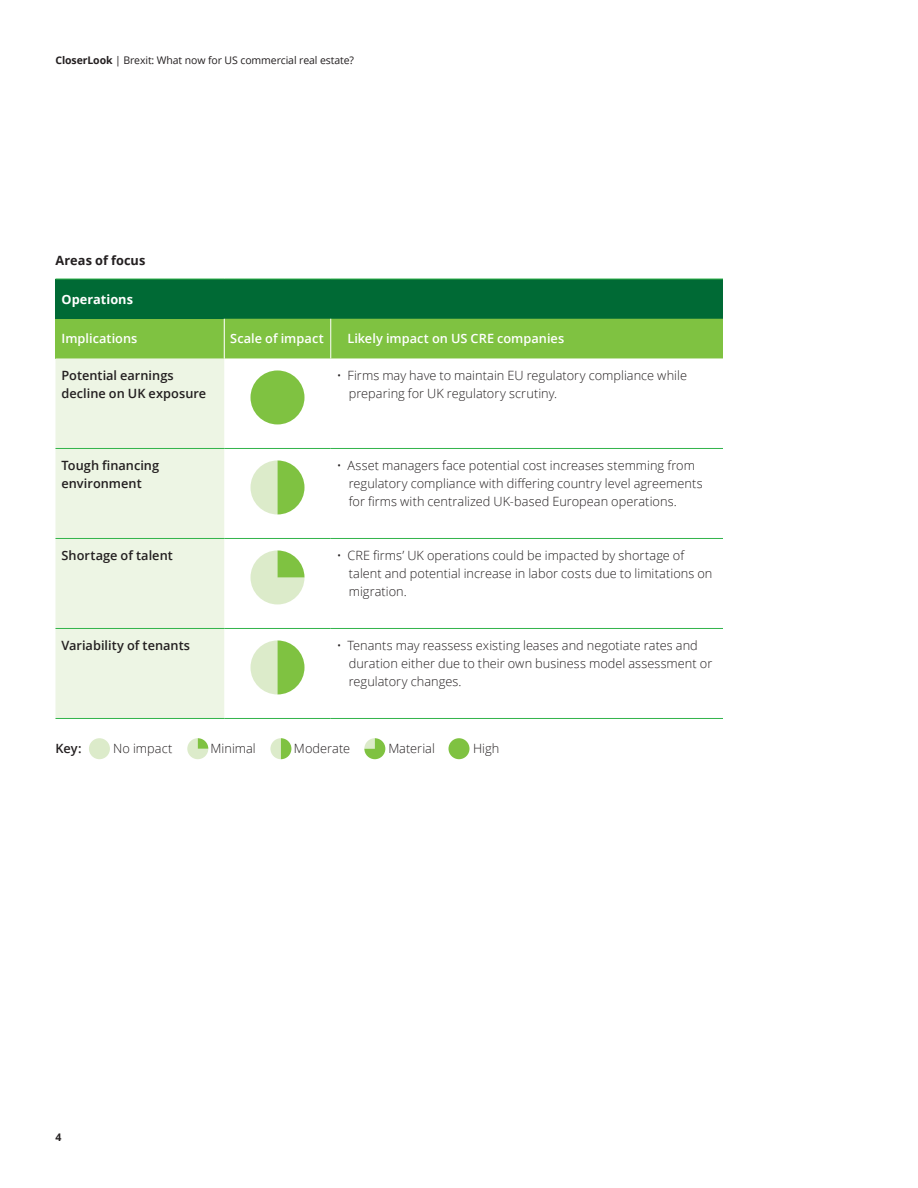
<style>
.page{position:relative;width:918px;height:1188px;background:#fff}
.page>*{position:absolute;margin:0;border:0;box-sizing:border-box;transform-origin:0 0}
.BODY_01{font:300 12.75px/18px "Open Sans";letter-spacing:.005em;color:#231f20}
.BODY_SEMI_BOLD_01{font:600 12.75px/18px "Open Sans";color:#231f20}
.BODY_01-2{font:600 12.75px "Open Sans";letter-spacing:.005em;color:#fff}
.BODY_01-3{font:700 12.75px "Open Sans";letter-spacing:.01em;color:#231f20}
.BODY_01-4{font:700 12.75px "Open Sans";color:#fff}
.BODY_01-5{font:600 12.75px "Open Sans";color:#231f20}
.t1{font:10.5px "Open Sans";letter-spacing:-.01em;color:#231f20}
.t2{font:700 10.5px "Open Sans";color:#231f20}
.s1{font-weight:700}
</style>
<div class="page">
<div style="left:56px;top:279px;width:667px;height:40px;background:#006a35"></div>
<div style="left:56px;top:319px;width:168px;height:39px;background:#7fc241"></div>
<div style="left:225px;top:319px;width:498px;height:39px;background:#7fc241"></div>
<div style="left:56px;top:358px;width:168px;height:360px;background:#edf5e4"></div>
<hr style="left:56px;top:279px;width:168px;height:1px;background:#31b44a">
<hr style="left:224px;top:279px;width:107px;height:1px;background:#31b44a">
<hr style="left:331px;top:279px;width:392px;height:1px;background:#31b44a">
<hr style="left:56px;top:448px;width:168px;height:1px;background:#31b44a">
<hr style="left:224px;top:448px;width:107px;height:1px;background:#31b44a">
<hr style="left:331px;top:448px;width:392px;height:1px;background:#31b44a">
<hr style="left:56px;top:538px;width:168px;height:1px;background:#31b44a">
<hr style="left:224px;top:538px;width:107px;height:1px;background:#31b44a">
<hr style="left:331px;top:538px;width:392px;height:1px;background:#31b44a">
<hr style="left:56px;top:628px;width:168px;height:1px;background:#31b44a">
<hr style="left:224px;top:628px;width:107px;height:1px;background:#31b44a">
<hr style="left:331px;top:628px;width:392px;height:1px;background:#31b44a">
<hr style="left:56px;top:718px;width:168px;height:1px;background:#31b44a">
<hr style="left:224px;top:718px;width:107px;height:1px;background:#31b44a">
<hr style="left:331px;top:718px;width:392px;height:1px;background:#31b44a">
<hr style="left:330px;top:319px;width:1px;height:39px;background:#fff">
<div style="left:250px;top:370px;width:54px;height:54px;background:#7fc241;border-radius:50%"></div>
<svg style="left:250px;top:460px;width:54px;height:54px"></svg>
<svg style="left:250px;top:550px;width:54px;height:54px"></svg>
<svg style="left:250px;top:640px;width:54px;height:54px"></svg>
<div style="left:89px;top:738px;width:21px;height:21px;background:#dcebca;border-radius:50%"></div>
<div style="left:448px;top:738px;width:22px;height:21px;background:#7fc241;border-radius:50%"></div>
<svg style="left:187px;top:738px;width:21px;height:21px"></svg>
<svg style="left:270px;top:738px;width:21px;height:21px"></svg>
<svg style="left:364px;top:738px;width:21px;height:21px"></svg>
<p class="t1" style="left:56px;top:53px;width:300px"><span class="s1">CloserLook</span> | Brexit: What now for US commercial real estate?</p>
<p class="BODY_01-3" style="left:56px;top:251px;width:91px">Areas of focus</p>
<p class="BODY_01-4" style="left:62px;top:290px;width:73px">Operations</p>
<p class="BODY_01-2" style="left:62px;top:330px;width:77px">Implications</p>
<p class="BODY_01-2" style="left:230px;top:330px;width:95px">Scale of impact</p>
<p class="BODY_01-2" style="left:347px;top:330px;width:218px">Likely impact on US CRE companies</p>
<p class="BODY_SEMI_BOLD_01" style="left:62px;top:366px;width:146px">Potential earnings decline on UK exposure</p>
<p class="BODY_01" style="left:349px;top:366px;width:340px;text-indent:-12px">• Firms may have to maintain EU regulatory compliance while preparing for UK regulatory scrutiny.</p>
<p class="BODY_SEMI_BOLD_01" style="left:62px;top:456px;width:99px">Tough financing environment</p>
<p class="BODY_01" style="left:349px;top:456px;width:355px;text-indent:-12px">• Asset managers face potential cost increases stemming from regulatory compliance with differing country level agreements for firms with centralized UK-based European operations.</p>
<p class="BODY_SEMI_BOLD_01" style="left:62px;top:546px;width:113px">Shortage of talent</p>
<p class="BODY_01" style="left:349px;top:546px;width:365px;text-indent:-12px">• CRE firms’ UK operations could be impacted by shortage of talent and potential increase in labor costs due to limitations on migration.</p>
<p class="BODY_SEMI_BOLD_01" style="left:62px;top:636px;width:130px">Variability of tenants</p>
<p class="BODY_01" style="left:349px;top:636px;width:365px;text-indent:-12px">• Tenants may reassess existing leases and negotiate rates and duration either due to their own business model assessment or regulatory changes.</p>
<p class="BODY_01-5" style="left:56px;top:739px;width:28px">Key:</p>
<p class="BODY_01" style="left:113px;top:739px;width:61px">No impact</p>
<p class="BODY_01" style="left:211px;top:739px;width:47px">Minimal</p>
<p class="BODY_01" style="left:294px;top:739px;width:58px">Moderate</p>
<p class="BODY_01" style="left:388px;top:739px;width:48px">Material</p>
<p class="BODY_01" style="left:473px;top:739px;width:28px">High</p>
<p class="t2" style="left:56px;top:1129px;width:7px">4</p>
</div>
